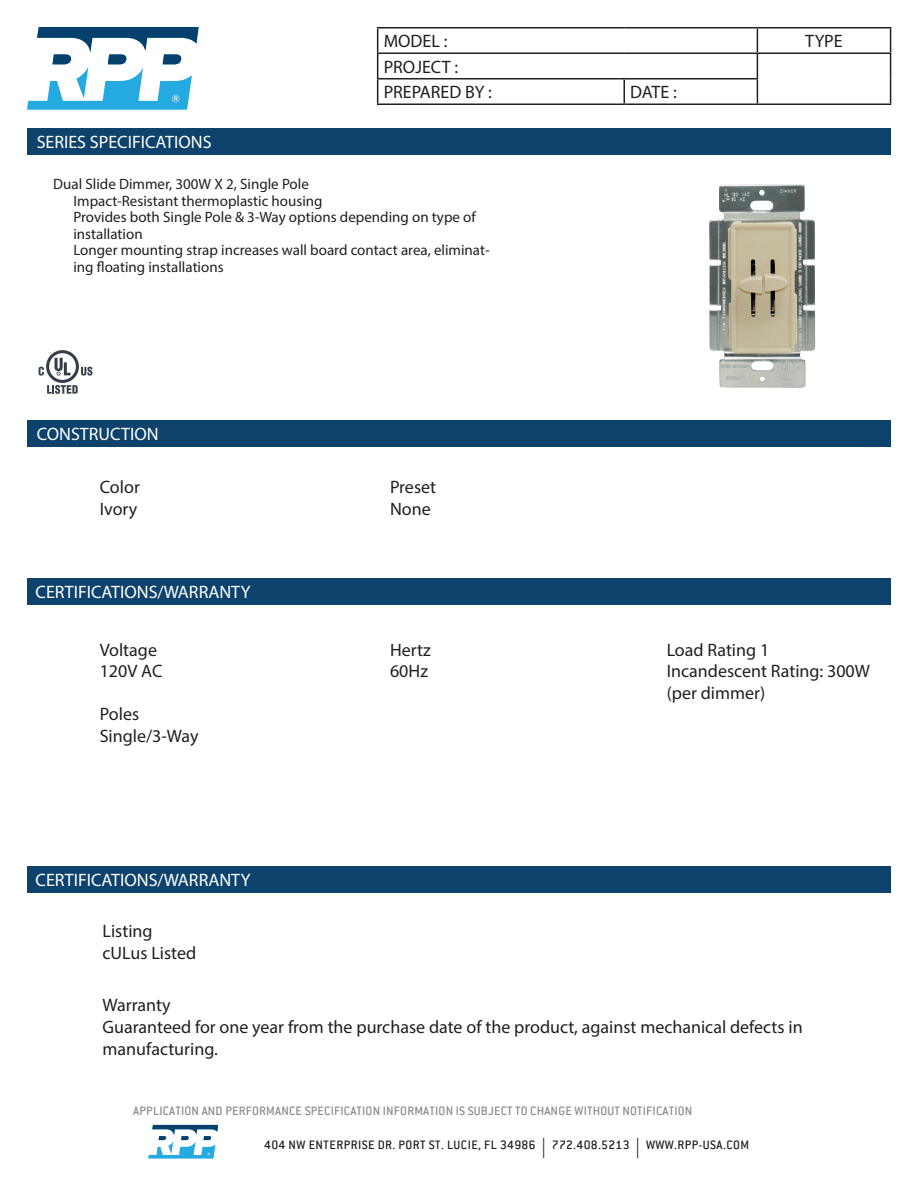
<style>
.page{position:relative;width:918px;height:1188px;background:#fff}
.page>*{position:absolute;margin:0;border:0;box-sizing:border-box;transform-origin:0 0}
.t1{font:18px/21.6px "Myriad Pro";color:#231f20}
.t2{font:18px "Myriad Pro";color:#fff}
.t3{font:15px/16.5px "Myriad Pro";color:#231f20}
.t4{font:500 13.5px "Conduit ITC";letter-spacing:.015em;color:#8b8c8e}
.t5{font:500 13.5px "Conduit ITC";letter-spacing:.035em;color:#231f20}
.s1{font-family:"Myriad Pro";font-weight:400;font-size:20.25px}
</style>
<div class="page">
<svg style="left:27px;top:27px;width:172px;height:83px"></svg>
<svg style="left:148px;top:1125px;width:70px;height:34px"></svg>
<hr style="left:377px;top:27px;width:247px;height:1px;background:#231f20">
<hr style="left:624px;top:27px;width:133px;height:1px;background:#231f20">
<hr style="left:757px;top:27px;width:134px;height:1px;background:#231f20">
<hr style="left:377px;top:52px;width:247px;height:2px;background:#231f20">
<hr style="left:624px;top:52px;width:133px;height:2px;background:#231f20">
<hr style="left:757px;top:52px;width:134px;height:2px;background:#231f20">
<hr style="left:377px;top:78px;width:247px;height:2px;background:#231f20">
<svg style="left:377px;top:28px;width:1px;height:76px"></svg>
<hr style="left:624px;top:78px;width:134px;height:2px;background:#231f20">
<hr style="left:623px;top:80px;width:2px;height:24px;background:#231f20">
<svg style="left:757px;top:28px;width:1px;height:76px"></svg>
<svg style="left:890px;top:28px;width:1px;height:76px"></svg>
<hr style="left:377px;top:104px;width:247px;height:1px;background:#231f20">
<hr style="left:624px;top:104px;width:133px;height:1px;background:#231f20">
<hr style="left:757px;top:104px;width:134px;height:1px;background:#231f20">
<div style="left:27px;top:129px;width:864px;height:26px;background:#0d426c"></div>
<div style="left:27px;top:420px;width:864px;height:27px;background:#0d426c"></div>
<svg style="left:39px;top:350px;width:54px;height:44px"></svg>
<img style="left:709px;top:184px;width:107px;height:204px">
<div style="left:27px;top:867px;width:864px;height:26px;background:#0d426c"></div>
<div style="left:27px;top:578px;width:864px;height:27px;background:#0d426c"></div>
<p class="t2" style="left:37px;top:131px;width:176px">SERIES SPECIFICATIONS</p>
<p class="t1" style="left:384px;top:30px;width:65px">MODEL :</p>
<p class="t1" style="left:805px;top:30px;width:39px">TYPE</p>
<p class="t1" style="left:384px;top:54px;width:110px;line-height:25.5px">PROJECT :<br>PREPARED BY :</p>
<p class="t1" style="left:630px;top:81px;width:48px">DATE :</p>
<p class="t3" style="left:73px;top:176px;width:418px;text-indent:-20px">Dual Slide Dimmer, 300W X 2, Single Pole<br>Impact-Resistant thermoplastic housing<br>Provides both Single Pole &amp; 3-Way options depending on type of installation<br>Longer mounting strap increases wall board contact area, eliminat&shy;ing floating installations</p>
<p class="t2" style="left:37px;top:423px;width:123px">CONSTRUCTION</p>
<p class="t1" style="left:100px;top:476px;width:42px">Color<br>Ivory</p>
<p class="t1" style="left:390px;top:476px;width:48px">Preset<br>None</p>
<p class="t2" style="left:36px;top:581px;width:216px">CERTIFICATIONS/WARRANTY</p>
<p class="t1" style="left:100px;top:639px;width:64px">Voltage<br>120V AC</p>
<p class="t1" style="left:100px;top:703px;width:100px">Poles<br>Single/3-Way</p>
<p class="t2" style="left:36px;top:869px;width:216px">CERTIFICATIONS/WARRANTY</p>
<p class="t1" style="left:103px;top:920px;width:95px">Listing cULus Listed</p>
<p class="t1" style="left:390px;top:639px;width:42px">Hertz<br>60Hz</p>
<p class="t1" style="left:667px;top:639px;width:205px">Load Rating 1<br>Incandescent Rating: 300W (per dimmer)</p>
<p class="t1" style="left:103px;top:994px;width:702px">Warranty<br>Guaranteed for one year from the purchase date of the product, against mechanical defects in manufacturing.</p>
<p class="t4" style="left:133px;top:1103px;width:561px">APPLICATION AND PERFORMANCE SPECIFICATION INFORMATION IS SUBJECT TO CHANGE WITHOUT NOTIFICATION</p>
<p class="t5" style="left:264px;top:1137px;width:486px">404 NW ENTERPRISE DR. PORT ST. LUCIE, FL 34986 <span class="s1">|</span> 772.408.5213 <span class="s1">|</span> WWW.RPP-USA.COM</p>
</div>
